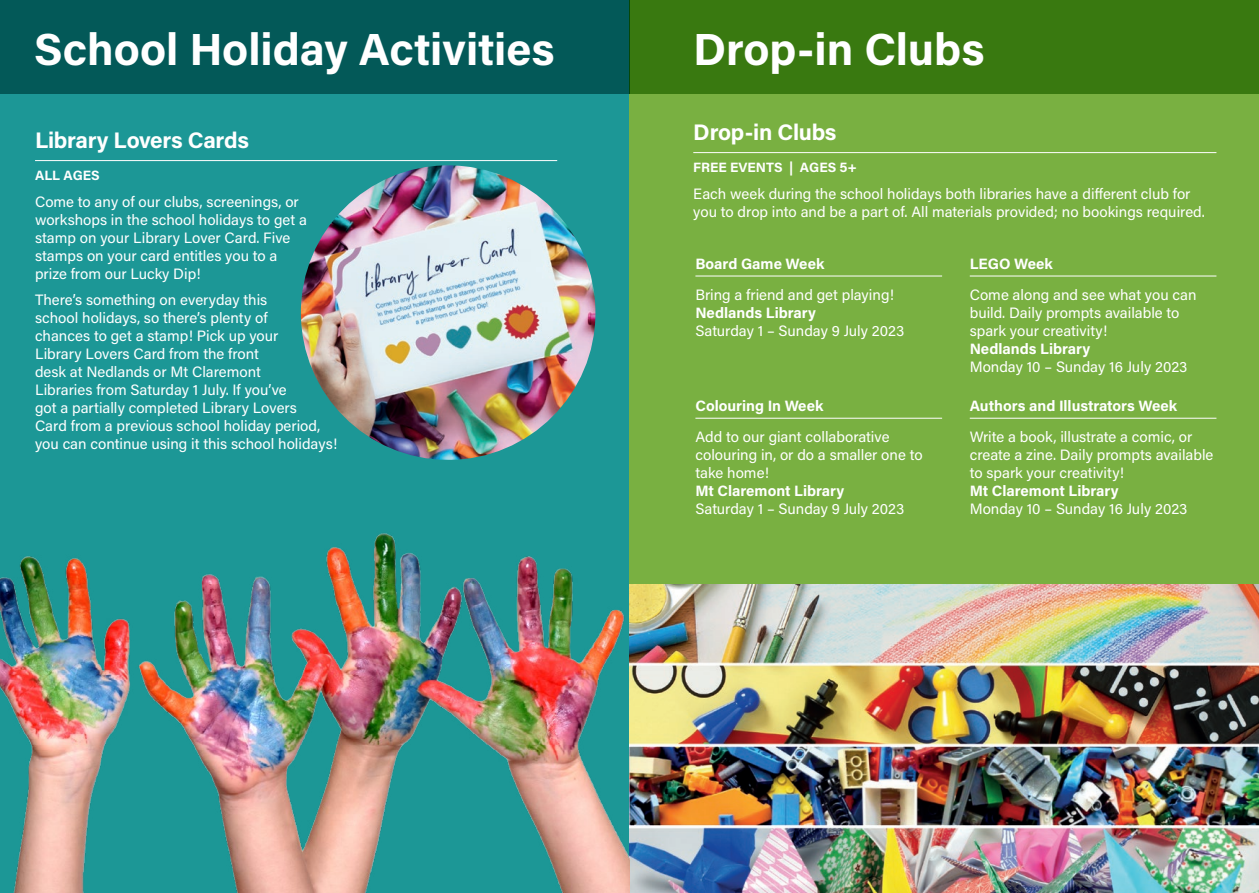
<style>
.page{position:relative;width:1259px;height:893px;background:#fff}
.page>*{position:absolute;margin:0;border:0;box-sizing:border-box;transform-origin:0 0}
.t1{font:700 45px "Acumin Pro";color:#fff}
.t2{font:700 22.5px "Acumin Pro";letter-spacing:-.015em;color:#fff}
.t3{font:15px/18px "Acumin Pro";color:#fff}
.t4{font:700 15px "Acumin Pro";color:#fff}
.t5{font:700 13.5px "Acumin Pro";color:#fff}
</style>
<div class="page">
<div style="left:0;top:0;width:629px;height:893px;background:#1c9796"></div>
<div style="left:629px;top:0;width:630px;height:893px;background:#79b041"></div>
<hr style="left:693px;top:152px;width:523px;height:1px;background:#fff">
<hr style="left:695px;top:276px;width:247px;height:1px;background:#fff">
<hr style="left:695px;top:418px;width:247px;height:1px;background:#fff">
<hr style="left:969px;top:276px;width:247px;height:1px;background:#fff">
<hr style="left:969px;top:418px;width:247px;height:1px;background:#fff">
<div style="left:0;top:0;width:629px;height:94px;background:#035958"></div>
<div style="left:629px;top:0;width:630px;height:94px;background:#397910"></div>
<img style="left:629px;top:585px;width:630px;height:308px">
<hr style="left:35px;top:160px;width:522px;height:1px;background:#fff">
<img style="left:301px;top:165px;width:294px;height:295px;border-radius:147px">
<img style="left:0;top:533px;width:629px;height:360px">
<h1 class="t1" style="left:34px;top:18px;width:522px">School Holiday Activities</h1>
<h1 class="t1" style="left:693px;top:18px;width:293px">Drop-in Clubs</h1>
<h2 class="t2" style="left:35px;top:124px;width:215px">Library Lovers Cards</h2>
<p class="t5" style="left:35px;top:166px;width:66px">ALL AGES</p>
<p class="t3" style="left:35px;top:192px;width:273px">Come to any of our clubs, screenings, or workshops in the school holidays to get a stamp on your Library Lover Card. Five stamps on your card entitles you to a prize from our Lucky Dip!</p>
<p class="t3" style="left:35px;top:290px;width:304px">There’s something on everyday this<br>school holidays, so there’s plenty of<br>chances to get a stamp! Pick up your<br>Library Lovers Card from the front<br>desk at Nedlands or Mt Claremont<br>Libraries from Saturday 1 July. If you’ve<br>got a partially completed Library Lovers<br>Card from a previous school holiday period, you can continue using it this school holidays!</p>
<h2 class="t2" style="left:693px;top:116px;width:145px">Drop-in Clubs</h2>
<p class="t5" style="left:693px;top:158px;width:165px">FREE EVENTS | AGES 5+</p>
<p class="t3" style="left:693px;top:184px;width:513px">Each week during the school holidays both libraries have a different club for you to drop into and be a part of. All materials provided; no bookings required.</p>
<p class="t4" style="left:695px;top:253px;width:130px">Board Game Week</p>
<p class="t3" style="left:695px;top:285px;width:200px">Bring a friend and get playing!</p>
<p class="t4" style="left:695px;top:302px;width:122px">Nedlands Library</p>
<p class="t3" style="left:695px;top:321px;width:210px">Saturday 1 – Sunday 9 July 2023</p>
<p class="t4" style="left:969px;top:253px;width:85px">LEGO Week</p>
<p class="t3" style="left:969px;top:285px;width:228px">Come along and see what you can build. Daily prompts available to spark your creativity!</p>
<p class="t4" style="left:969px;top:338px;width:122px">Nedlands Library</p>
<p class="t3" style="left:969px;top:357px;width:219px">Monday 10 – Sunday 16 July 2023</p>
<p class="t4" style="left:969px;top:396px;width:209px">Authors and Illustrators Week</p>
<p class="t3" style="left:969px;top:427px;width:245px">Write a book, illustrate a comic, or create a zine. Daily prompts available to spark your creativity!</p>
<p class="t4" style="left:969px;top:480px;width:150px">Mt Claremont Library</p>
<p class="t3" style="left:969px;top:499px;width:219px">Monday 10 – Sunday 16 July 2023</p>
<p class="t4" style="left:695px;top:396px;width:130px">Colouring In Week</p>
<p class="t3" style="left:695px;top:427px;width:229px">Add to our giant collaborative colouring in, or do a smaller one to take home!</p>
<p class="t4" style="left:695px;top:480px;width:150px">Mt Claremont Library</p>
<p class="t3" style="left:695px;top:499px;width:210px">Saturday 1 – Sunday 9 July 2023</p>
</div>
